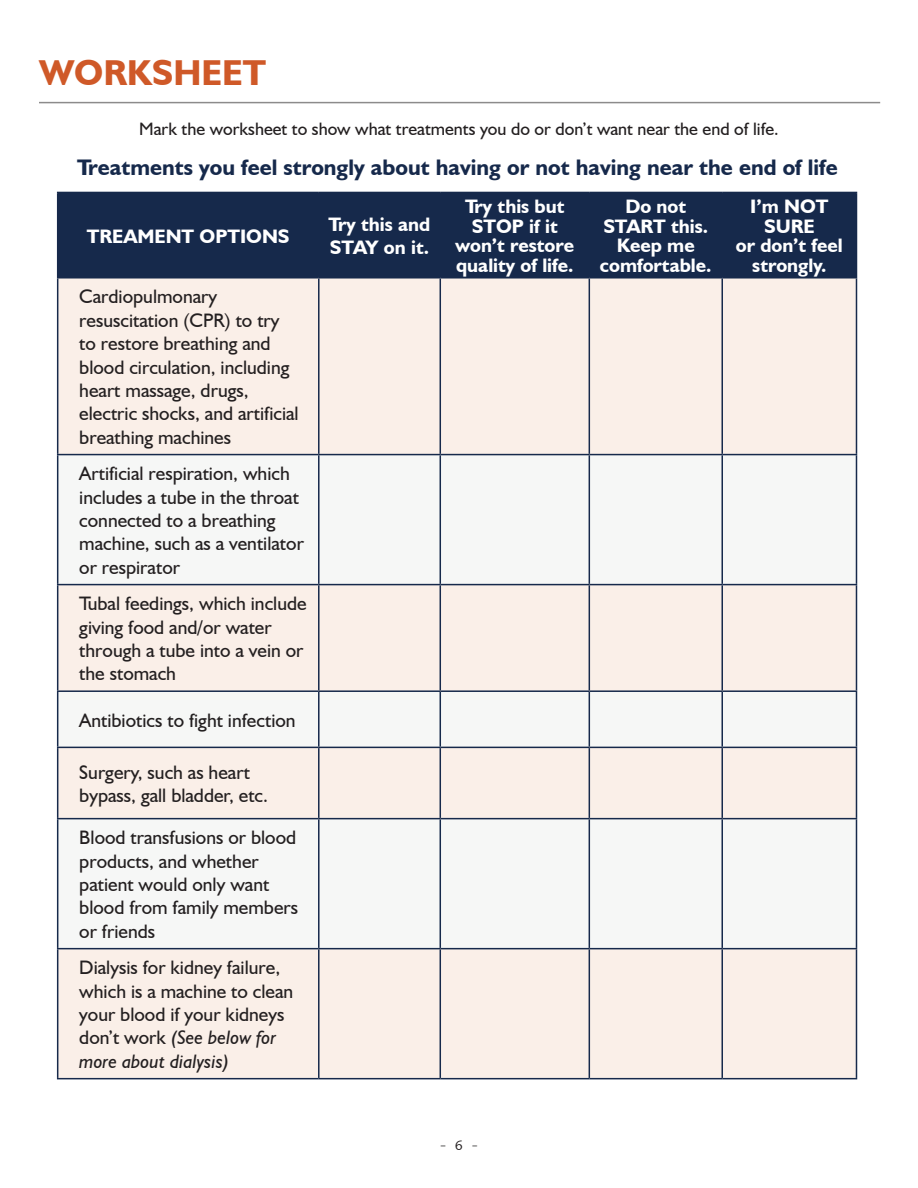
<style>
.page{position:relative;width:918px;height:1188px;background:#fff}
.page>*{position:absolute;margin:0;border:0;box-sizing:border-box;transform-origin:0 0}
.t1{font:700 36px "Humanist 521 BT";color:#cf5928}
.t2{font:700 22.5px "Humanist 521 BT";color:#16294b}
.t3{font:19.5px/23.4px "Humanist 521 BT";color:#231f20}
.t4{font:700 19.5px/19.5px "Humanist 521 BT";color:#fff;text-align:center}
.t5{font:18px "Humanist 521 BT";color:#231f20}
.t6{font:18px "Humanist 521 BT";color:#8c8b8b}
.s1{font-style:italic}
.s2{font-family:"Humanist 531 BT Roman A";font-size:13.5px;color:#231f20}
</style>
<div class="page">
<div style="left:58px;top:193px;width:798px;height:84px;background:#16294b"></div>
<div style="left:58px;top:279px;width:798px;height:799px;background:#faefe8"></div>
<svg style="left:58px;top:455px;width:798px;height:493px;fill:#f6f7f6"></svg>
<hr style="left:57px;top:192px;width:262px;height:1px;background:#16294b">
<hr style="left:57px;top:193px;width:1px;height:84px;background:#16294b">
<hr style="left:319px;top:192px;width:121px;height:1px;background:#16294b">
<hr style="left:318px;top:193px;width:2px;height:84px;background:#16294b">
<hr style="left:440px;top:192px;width:149px;height:1px;background:#16294b">
<hr style="left:440px;top:193px;width:1px;height:84px;background:#16294b">
<hr style="left:589px;top:192px;width:133px;height:1px;background:#16294b">
<hr style="left:589px;top:193px;width:1px;height:84px;background:#16294b">
<hr style="left:722px;top:192px;width:135px;height:1px;background:#16294b">
<hr style="left:721px;top:193px;width:2px;height:84px;background:#16294b">
<hr style="left:856px;top:193px;width:1px;height:84px;background:#16294b">
<hr style="left:57px;top:277px;width:262px;height:2px;background:#16294b">
<hr style="left:57px;top:279px;width:1px;height:175px;background:#16294b">
<hr style="left:319px;top:277px;width:121px;height:2px;background:#16294b">
<hr style="left:318px;top:279px;width:2px;height:175px;background:#16294b">
<hr style="left:440px;top:277px;width:149px;height:2px;background:#16294b">
<hr style="left:440px;top:279px;width:1px;height:175px;background:#16294b">
<hr style="left:589px;top:277px;width:133px;height:2px;background:#16294b">
<hr style="left:589px;top:279px;width:1px;height:175px;background:#16294b">
<hr style="left:722px;top:277px;width:135px;height:2px;background:#16294b">
<hr style="left:721px;top:279px;width:2px;height:175px;background:#16294b">
<hr style="left:856px;top:279px;width:1px;height:175px;background:#16294b">
<hr style="left:57px;top:454px;width:262px;height:1px;background:#16294b">
<hr style="left:57px;top:455px;width:1px;height:129px;background:#16294b">
<hr style="left:319px;top:454px;width:121px;height:1px;background:#16294b">
<hr style="left:318px;top:455px;width:2px;height:129px;background:#16294b">
<hr style="left:440px;top:454px;width:149px;height:1px;background:#16294b">
<hr style="left:440px;top:455px;width:1px;height:129px;background:#16294b">
<hr style="left:589px;top:454px;width:133px;height:1px;background:#16294b">
<hr style="left:589px;top:455px;width:1px;height:129px;background:#16294b">
<hr style="left:722px;top:454px;width:135px;height:1px;background:#16294b">
<hr style="left:721px;top:455px;width:2px;height:129px;background:#16294b">
<hr style="left:856px;top:455px;width:1px;height:129px;background:#16294b">
<hr style="left:57px;top:584px;width:262px;height:1px;background:#16294b">
<hr style="left:57px;top:585px;width:1px;height:105px;background:#16294b">
<hr style="left:319px;top:584px;width:121px;height:1px;background:#16294b">
<hr style="left:318px;top:585px;width:2px;height:105px;background:#16294b">
<hr style="left:440px;top:584px;width:149px;height:1px;background:#16294b">
<hr style="left:440px;top:585px;width:1px;height:105px;background:#16294b">
<hr style="left:589px;top:584px;width:133px;height:1px;background:#16294b">
<hr style="left:589px;top:585px;width:1px;height:105px;background:#16294b">
<hr style="left:722px;top:584px;width:135px;height:1px;background:#16294b">
<hr style="left:721px;top:585px;width:2px;height:105px;background:#16294b">
<hr style="left:856px;top:585px;width:1px;height:105px;background:#16294b">
<hr style="left:57px;top:690px;width:262px;height:2px;background:#16294b">
<hr style="left:57px;top:692px;width:1px;height:55px;background:#16294b">
<hr style="left:319px;top:690px;width:121px;height:2px;background:#16294b">
<hr style="left:318px;top:692px;width:2px;height:55px;background:#16294b">
<hr style="left:440px;top:690px;width:149px;height:2px;background:#16294b">
<hr style="left:440px;top:692px;width:1px;height:55px;background:#16294b">
<hr style="left:589px;top:690px;width:133px;height:2px;background:#16294b">
<hr style="left:589px;top:692px;width:1px;height:55px;background:#16294b">
<hr style="left:722px;top:690px;width:135px;height:2px;background:#16294b">
<hr style="left:721px;top:692px;width:2px;height:55px;background:#16294b">
<hr style="left:856px;top:692px;width:1px;height:55px;background:#16294b">
<hr style="left:57px;top:747px;width:262px;height:1px;background:#16294b">
<hr style="left:57px;top:748px;width:1px;height:70px;background:#16294b">
<hr style="left:319px;top:747px;width:121px;height:1px;background:#16294b">
<hr style="left:318px;top:748px;width:2px;height:70px;background:#16294b">
<hr style="left:440px;top:747px;width:149px;height:1px;background:#16294b">
<hr style="left:440px;top:748px;width:1px;height:70px;background:#16294b">
<hr style="left:589px;top:747px;width:133px;height:1px;background:#16294b">
<hr style="left:589px;top:748px;width:1px;height:70px;background:#16294b">
<hr style="left:722px;top:747px;width:135px;height:1px;background:#16294b">
<hr style="left:721px;top:748px;width:2px;height:70px;background:#16294b">
<hr style="left:856px;top:748px;width:1px;height:70px;background:#16294b">
<hr style="left:57px;top:818px;width:262px;height:1px;background:#16294b">
<hr style="left:57px;top:819px;width:1px;height:129px;background:#16294b">
<hr style="left:319px;top:818px;width:121px;height:1px;background:#16294b">
<hr style="left:318px;top:819px;width:2px;height:129px;background:#16294b">
<hr style="left:440px;top:818px;width:149px;height:1px;background:#16294b">
<hr style="left:440px;top:819px;width:1px;height:129px;background:#16294b">
<hr style="left:589px;top:818px;width:133px;height:1px;background:#16294b">
<hr style="left:589px;top:819px;width:1px;height:129px;background:#16294b">
<hr style="left:722px;top:818px;width:135px;height:1px;background:#16294b">
<hr style="left:721px;top:819px;width:2px;height:129px;background:#16294b">
<hr style="left:856px;top:819px;width:1px;height:129px;background:#16294b">
<hr style="left:57px;top:948px;width:262px;height:1px;background:#16294b">
<hr style="left:57px;top:949px;width:1px;height:129px;background:#16294b">
<hr style="left:319px;top:948px;width:121px;height:1px;background:#16294b">
<hr style="left:318px;top:949px;width:2px;height:129px;background:#16294b">
<hr style="left:440px;top:948px;width:149px;height:1px;background:#16294b">
<hr style="left:440px;top:949px;width:1px;height:129px;background:#16294b">
<hr style="left:589px;top:948px;width:133px;height:1px;background:#16294b">
<hr style="left:589px;top:949px;width:1px;height:129px;background:#16294b">
<hr style="left:722px;top:948px;width:135px;height:1px;background:#16294b">
<hr style="left:721px;top:949px;width:2px;height:129px;background:#16294b">
<hr style="left:856px;top:949px;width:1px;height:129px;background:#16294b">
<hr style="left:57px;top:1078px;width:262px;height:1px;background:#16294b">
<hr style="left:319px;top:1078px;width:121px;height:1px;background:#16294b">
<hr style="left:440px;top:1078px;width:149px;height:1px;background:#16294b">
<hr style="left:589px;top:1078px;width:133px;height:1px;background:#16294b">
<hr style="left:722px;top:1078px;width:135px;height:1px;background:#16294b">
<hr style="left:39px;top:102px;width:841px;height:1px;background:#8c8b8b">
<h1 class="t1" style="left:39px;top:50px;width:229px">WORKSHEET</h1>
<p class="t5" style="left:139px;top:118px;width:641px">Mark the worksheet to show what treatments you do or don’t want near the end of life.</p>
<p class="t2" style="left:77px;top:153px;width:762px">Treatments you feel strongly about having or not having near the end of life</p>
<p class="t4" style="left:87px;top:226px;width:204px">TREAMENT OPTIONS</p>
<p class="t4" style="left:329px;top:212px;width:103px;line-height:23.4px;text-align:left">Try this and<br>STAY on it.</p>
<p class="t3" style="left:79px;top:285px;width:221px">Cardiopulmonary resuscitation (CPR) to try to restore breathing and blood circulation, including heart massage, drugs, electric shocks, and artificial breathing machines</p>
<p class="t3" style="left:79px;top:461px;width:226px">Artificial respiration, which includes a tube in the throat connected to a breathing machine, such as a ventilator or respirator</p>
<p class="t3" style="left:79px;top:591px;width:229px">Tubal feedings, which include giving food and/or water through a tube into a vein or the stomach</p>
<p class="t3" style="left:79px;top:708px;width:218px">Antibiotics to fight infection</p>
<p class="t3" style="left:79px;top:760px;width:190px">Surgery, such as heart bypass, gall bladder, etc.</p>
<p class="t3" style="left:79px;top:826px;width:220px">Blood transfusions or blood products, and whether patient would only want blood from family members or friends</p>
<p class="t3" style="left:79px;top:956px;width:216px">Dialysis for kidney failure, which is a machine to clean your blood if your kidneys don’t work <span class="s1">(See below for more about dialysis)</span></p>
<p class="t4" style="left:455px;top:196px;width:120px">Try this but<br>STOP if it won’t restore quality of life.</p>
<p class="t4" style="left:600px;top:196px;width:113px">Do not<br>START this.<br>Keep me comfortable.</p>
<p class="t4" style="left:736px;top:196px;width:108px">I’m NOT<br>SURE<br>or don’t feel strongly.</p>
<p class="t6" style="left:440px;top:1133px;width:39px">- <span class="s2">6</span> -</p>
</div>
